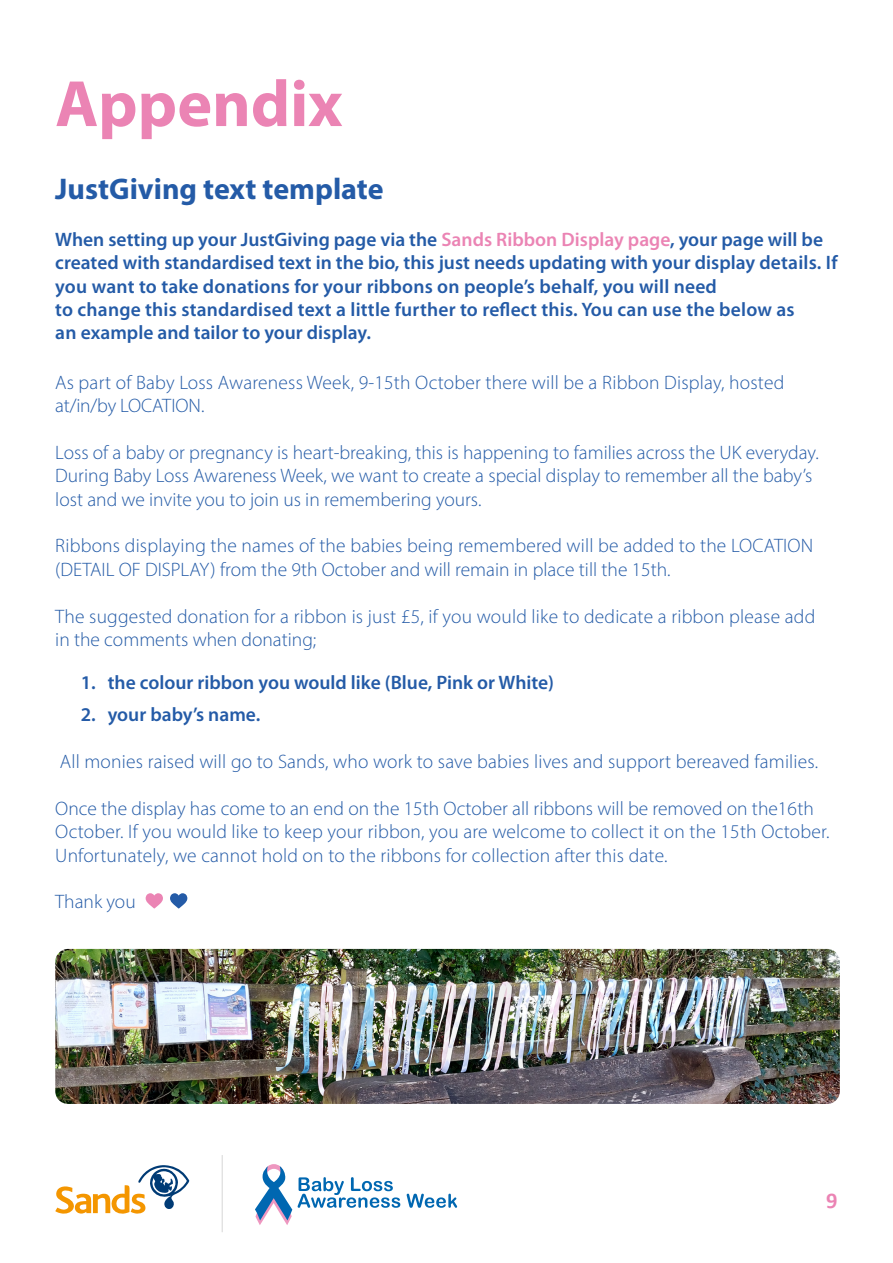
<style>
.page{position:relative;width:893px;height:1263px;background:#fff}
.page>*{position:absolute;margin:0;border:0;box-sizing:border-box;transform-origin:0 0}
.t1{font:700 66px "Myriad Pro";color:#eb84b4}
.t2{font:700 30px "Myriad Pro";color:#245ba7}
.t3{font:700 22.5px "Calibri";color:#eb84b4}
.t4{font:300 19.5px/23.4px "Myriad Pro";letter-spacing:.005em;color:#245ba7}
.t5{font:600 19.5px/23.4px "Myriad Pro";color:#245ba7}
.s1{color:#eb84b4}
</style>
<div class="page">
<svg style="left:255px;top:1164px;width:37px;height:61px"></svg>
<svg style="left:298px;top:1177px;width:102px;height:31px"></svg>
<svg style="left:407px;top:1194px;width:50px;height:14px"></svg>
<svg style="left:55px;top:1165px;width:134px;height:49px"></svg>
<hr style="left:222px;top:1155px;width:1px;height:77px;background:#ddd">
<svg style="left:146px;top:893px;width:17px;height:15px"></svg>
<svg style="left:170px;top:893px;width:17px;height:15px"></svg>
<img style="left:55px;top:949px;width:785px;height:155px">
<h1 class="t1" style="left:55px;top:61px;width:289px">Appendix</h1>
<h2 class="t2" style="left:55px;top:169px;width:330px">JustGiving text template</h2>
<p class="t5" style="left:55px;top:227px;width:784px">When setting up your JustGiving page via the <span class="s1">Sands Ribbon Display page</span>, your page will be created with standardised text in the bio, this just needs updating with your display details. If you want to take donations for your ribbons on people’s behalf, you will need<br>to change this standardised text a little further to reflect this. You can use the below as<br>an example and tailor to your display.</p>
<p class="t4" style="left:55px;top:370px;width:730px">As part of Baby Loss Awareness Week, 9-15th October there will be a Ribbon Display, hosted at/in/by LOCATION.</p>
<p class="t4" style="left:55px;top:440px;width:765px">Loss of a baby or pregnancy is heart-breaking, this is happening to families across the UK everyday.<br>During Baby Loss Awareness Week, we want to create a special display to remember all the baby’s lost and we invite you to join us in remembering yours.</p>
<p class="t4" style="left:55px;top:534px;width:760px">Ribbons displaying the names of the babies being remembered will be added to the LOCATION (DETAIL OF DISPLAY) from the 9th October and will remain in place till the 15th.</p>
<p class="t4" style="left:55px;top:604px;width:761px">The suggested donation for a ribbon is just £5, if you would like to dedicate a ribbon please add in the comments when donating;</p>
<p class="t5" style="left:81px;top:670px;width:475px">1. the colour ribbon you would like (Blue, Pink or White)</p>
<p class="t5" style="left:81px;top:702px;width:181px">2. your baby’s name.</p>
<p class="t4" style="left:60px;top:750px;width:760px">All monies raised will go to Sands, who work to save babies lives and support bereaved families.</p>
<p class="t4" style="left:55px;top:796px;width:776px">Once the display has come to an end on the 15th October all ribbons will be removed on the16th<br>October. If you would like to keep your ribbon, you are welcome to collect it on the 15th October.<br>Unfortunately, we cannot hold on to the ribbons for collection after this date.</p>
<p class="t4" style="left:55px;top:890px;width:82px">Thank you</p>
<p class="t3" style="left:826px;top:1186px;width:13px">9</p>
</div>
